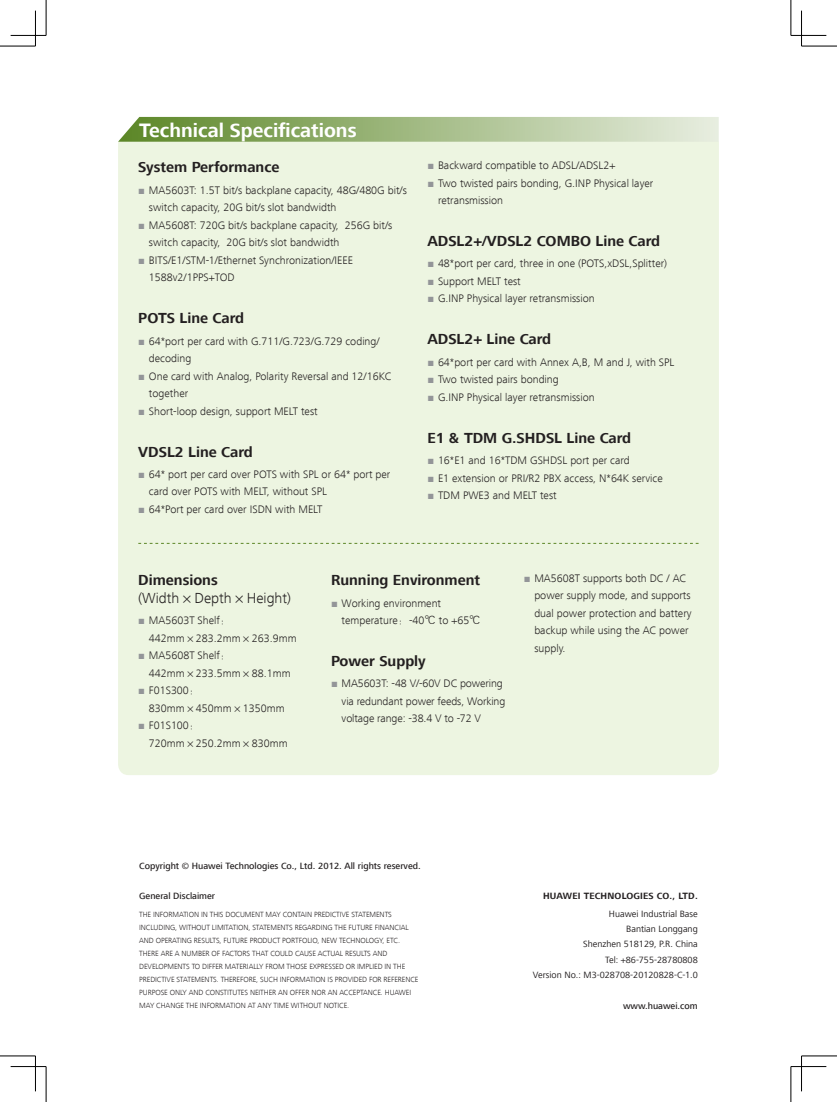
<style>
.page{position:relative;width:837px;height:1102px;background:#fff}
.page>*{position:absolute;margin:0;border:0;box-sizing:border-box;transform-origin:0 0}
.t1{font:700 20px "Frutiger Next LT";color:#fff}
.t2{font:700 15px "Frutiger Next LT";color:#231f20}
.t3{font:300 15px/17.5px "Frutiger Next LT";color:#231f20}
.t4{font:300 11.25px/17.5px "Frutiger Next LT";color:#231f20}
.t5{font:9.38px/15px "Frutiger Next LT";color:#231f20;text-align:right}
.t6{font:500 9.38px "Frutiger Next LT";color:#231f20}
.t7{font:700 9.38px "Frutiger Next LT";letter-spacing:.02em;color:#231f20}
.t8{font:300 7.75px/12.9px "Frutiger Next LT";letter-spacing:-.01em;color:#231f20}
.s1{font-family:"Arial";font-weight:700;color:#939598}
.s2{font-weight:700}
.s3{font-family:"FZXH1 JW GB1 0";font-weight:400}
</style>
<div class="page">
<div style="left:118px;top:142px;width:600px;height:633px;background:#edf5e1"></div>
<svg style="left:118px;top:117px;width:600px;height:25px;background:#a5bc88"></svg>
<svg style="left:138px;top:543px;width:560px;height:1px"></svg>
<hr style="left:0;top:46px;width:35px;height:1px;background:#000">
<hr style="left:801px;top:46px;width:35px;height:1px;background:#000">
<hr style="left:0;top:1056px;width:35px;height:1px;background:#000">
<hr style="left:801px;top:1056px;width:35px;height:1px;background:#000">
<hr style="left:46px;top:0;width:1px;height:35px;background:#000">
<hr style="left:46px;top:1067px;width:1px;height:35px;background:#000">
<hr style="left:790px;top:0;width:1px;height:35px;background:#000">
<hr style="left:790px;top:1067px;width:1px;height:35px;background:#000">
<hr style="left:11px;top:35px;width:35px;height:1px;background:#000">
<hr style="left:790px;top:35px;width:36px;height:1px;background:#000">
<hr style="left:11px;top:1066px;width:35px;height:1px;background:#000">
<hr style="left:790px;top:1066px;width:36px;height:1px;background:#000">
<hr style="left:35px;top:11px;width:1px;height:35px;background:#000">
<hr style="left:35px;top:1056px;width:1px;height:35px;background:#000">
<hr style="left:801px;top:11px;width:1px;height:35px;background:#000">
<hr style="left:801px;top:1056px;width:1px;height:35px;background:#000">
<h1 class="t1" style="left:139px;top:119px;width:219px">Technical Specifications</h1>
<h2 class="t2" style="left:138px;top:159px;width:143px">System Performance</h2>
<p class="t4" style="left:149px;top:181px;width:259px;text-indent:-11px"><span class="s1">■</span> MA5603T: 1.5T bit/s backplane capacity, 48G/480G bit/s switch capacity, 20G bit/s slot bandwidth</p>
<p class="t4" style="left:149px;top:216px;width:245px;text-indent:-11px"><span class="s1">■</span> MA5608T: 720G bit/s backplane capacity, 256G bit/s switch capacity, 20G bit/s slot bandwidth</p>
<p class="t4" style="left:149px;top:251px;width:205px;text-indent:-11px"><span class="s1">■</span> BITS/E1/STM-1/Ethernet Synchronization/IEEE<br>1588v2/1PPS+TOD</p>
<h2 class="t2" style="left:138px;top:310px;width:107px">POTS Line Card</h2>
<p class="t4" style="left:149px;top:332px;width:232px;text-indent:-11px"><span class="s1">■</span> 64*port per card with G.711/G.723/G.729 coding/ decoding</p>
<p class="t4" style="left:149px;top:367px;width:244px;text-indent:-11px"><span class="s1">■</span> One card with Analog, Polarity Reversal and 12/16KC together</p>
<p class="t4" style="left:138px;top:402px;width:181px"><span class="s1">■</span> Short-loop design, support MELT test</p>
<h2 class="t2" style="left:138px;top:443px;width:116px">VDSL2 Line Card</h2>
<p class="t4" style="left:149px;top:465px;width:243px;text-indent:-11px"><span class="s1">■</span> 64* port per card over POTS with SPL or 64* port per card over POTS with MELT, without SPL</p>
<p class="t4" style="left:138px;top:500px;width:186px"><span class="s1">■</span> 64*Port per card over ISDN with MELT</p>
<p class="t4" style="left:427px;top:157px;width:189px"><span class="s1">■</span> Backward compatible to ADSL/ADSL2+</p>
<p class="t4" style="left:438px;top:174px;width:217px;text-indent:-11px"><span class="s1">■</span> Two twisted pairs bonding, G.INP Physical layer retransmission</p>
<h2 class="t2" style="left:427px;top:233px;width:234px">ADSL2+/VDSL2 COMBO Line Card</h2>
<p class="t4" style="left:427px;top:255px;width:241px"><span class="s1">■</span> 48*port per card, three in one (POTS,xDSL,Splitter)</p>
<p class="t4" style="left:427px;top:273px;width:95px"><span class="s1">■</span> Support MELT test</p>
<p class="t4" style="left:427px;top:290px;width:169px"><span class="s1">■</span> G.INP Physical layer retransmission</p>
<h2 class="t2" style="left:427px;top:331px;width:125px">ADSL2+ Line Card</h2>
<p class="t4" style="left:427px;top:353px;width:248px"><span class="s1">■</span> 64*port per card with Annex A,B, M and J, with SPL</p>
<p class="t4" style="left:427px;top:371px;width:133px"><span class="s1">■</span> Two twisted pairs bonding</p>
<p class="t4" style="left:427px;top:388px;width:169px"><span class="s1">■</span> G.INP Physical layer retransmission</p>
<h2 class="t2" style="left:427px;top:429px;width:205px">E1 &amp; TDM G.SHDSL Line Card</h2>
<p class="t4" style="left:427px;top:452px;width:204px"><span class="s1">■</span> 16*E1 and 16*TDM GSHDSL port per card</p>
<p class="t4" style="left:427px;top:469px;width:237px"><span class="s1">■</span> E1 extension or PRI/R2 PBX access, N*64K service</p>
<p class="t4" style="left:427px;top:487px;width:131px"><span class="s1">■</span> TDM PWE3 and MELT test</p>
<h2 class="t3" style="left:138px;top:571px;width:154px"><span class="s2">Dimensions </span>(Width<span class="s3">×</span>Depth<span class="s3">×</span>Height)</h2>
<p class="t4" style="left:149px;top:612px;width:149px;text-indent:-11px"><span class="s1">■</span> MA5603T Shelf<span class="s3">：<br></span>442mm<span class="s3">×</span>283.2mm<span class="s3">×</span>263.9mm</p>
<p class="t4" style="left:149px;top:647px;width:143px;text-indent:-11px"><span class="s1">■</span> MA5608T Shelf<span class="s3">：<br></span>442mm<span class="s3">×</span>233.5mm<span class="s3">×</span>88.1mm</p>
<p class="t4" style="left:149px;top:682px;width:137px;text-indent:-11px"><span class="s1">■</span> F01S300<span class="s3">：<br></span>830mm<span class="s3">×</span>450mm<span class="s3">×</span>1350mm</p>
<p class="t4" style="left:149px;top:717px;width:140px;text-indent:-11px"><span class="s1">■</span> F01S100<span class="s3">：<br></span>720mm<span class="s3">×</span>250.2mm<span class="s3">×</span>830mm</p>
<h2 class="t2" style="left:331px;top:572px;width:151px">Running Environment</h2>
<p class="t4" style="left:341px;top:594px;width:140px;text-indent:-11px"><span class="s1">■</span> Working environment temperature<span class="s3">：</span>-40<span class="s3">℃</span> to +65<span class="s3">℃</span></p>
<h2 class="t2" style="left:331px;top:653px;width:96px">Power Supply</h2>
<p class="t4" style="left:341px;top:675px;width:165px;text-indent:-11px"><span class="s1">■</span> MA5603T: -48 V/-60V DC powering via redundant power feeds, Working voltage range: -38.4 V to -72 V</p>
<p class="t4" style="left:534px;top:569px;width:159px;text-indent:-11px"><span class="s1">■</span> MA5608T supports both DC / AC power supply mode, and supports dual power protection and battery backup while using the AC power supply.</p>
<p class="t6" style="left:139px;top:861px;width:283px">Copyright © Huawei Technologies Co., Ltd. 2012. All rights reserved.</p>
<p class="t6" style="left:139px;top:891px;width:77px">General Disclaimer</p>
<p class="t8" style="left:139px;top:908px;width:281px">THE INFORMATION IN THIS DOCUMENT MAY CONTAIN PREDICTIVE STATEMENTS INCLUDING, WITHOUT LIMITATION, STATEMENTS REGARDING THE FUTURE FINANCIAL AND OPERATING RESULTS, FUTURE PRODUCT PORTFOLIO, NEW TECHNOLOGY, ETC.<br>THERE ARE A NUMBER OF FACTORS THAT COULD CAUSE ACTUAL RESULTS AND DEVELOPMENTS TO DIFFER MATERIALLY FROM THOSE EXPRESSED OR IMPLIED IN THE PREDICTIVE STATEMENTS. THEREFORE, SUCH INFORMATION IS PROVIDED FOR REFERENCE PURPOSE ONLY AND CONSTITUTES NEITHER AN OFFER NOR AN ACCEPTANCE. HUAWEI MAY CHANGE THE INFORMATION AT ANY TIME WITHOUT NOTICE.</p>
<p class="t7" style="left:543px;top:891px;width:156px">HUAWEI TECHNOLOGIES CO., LTD.</p>
<p class="t5" style="left:532px;top:907px;width:166px">Huawei Industrial Base<br>Bantian Longgang<br>Shenzhen 518129, P.R. China<br>Tel: +86-755-28780808<br>Version No.: M3-028708-20120828-C-1.0</p>
<p class="t6" style="left:622px;top:1000px;width:76px">www.huawei.com</p>
</div>
